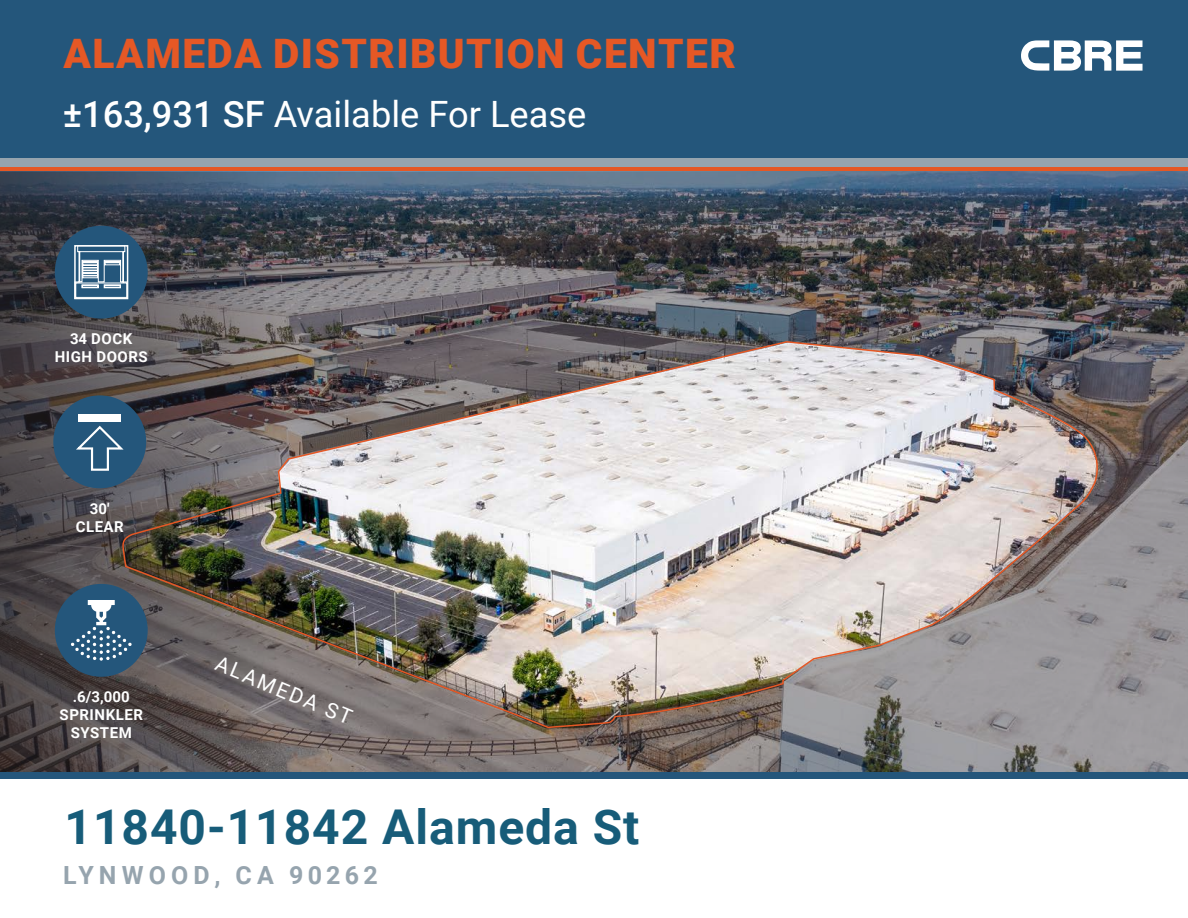
<style>
.page{position:relative;width:1188px;height:918px;background:#fff}
.page>*{position:absolute;margin:0;border:0;box-sizing:border-box;transform-origin:0 0}
.t1{font:700 48px "Roboto";letter-spacing:.02em;color:#175c79}
.t2{font:900 40.65px "Roboto";letter-spacing:.035em;color:#e55825}
.t3{font:36.3px "Roboto";color:#fff}
.t4{font:700 25.05px "Roboto";letter-spacing:.205em;color:#96a4ae}
.t5{font:21px "Roboto";color:#fff}
.t6{font:700 15px/18px "Roboto";letter-spacing:.035em;color:#fff;text-align:center}
.s1{font-weight:500}
</style>
<div class="page">
<img style="left:0;top:171px;width:1188px;height:601px">
<svg style="left:0;top:566px;width:784px;height:206px;background:#615857"></svg>
<img style="left:121px;top:340px;width:982px;height:389px">
<div style="left:0;top:772px;width:1188px;height:6px;background:#24567b"></div>
<div style="left:0;top:0;width:1188px;height:171px;background:#24567b"></div>
<hr style="left:0;top:167px;width:1188px;height:4px;background:#e55825">
<div style="left:0;top:158px;width:1188px;height:9px;background:#96a4ae"></div>
<svg style="left:1021px;top:40px;width:122px;height:31px"></svg>
<div style="left:53px;top:395px;width:93px;height:93px;background:#24567b;border-radius:50%"></div>
<div style="left:79px;top:414px;width:42px;height:8px;background:#fff"></div>
<svg style="left:76px;top:425px;width:48px;height:46px"></svg>
<div style="left:55px;top:226px;width:93px;height:93px;background:#24567b;border-radius:50%"></div>
<svg style="left:77px;top:248px;width:48px;height:41px"></svg>
<div style="left:74px;top:245px;width:54px;height:54px;border:2px solid #fff"></div>
<div style="left:55px;top:584px;width:93px;height:93px;background:#24567b;border-radius:50%"></div>
<svg style="left:71px;top:600px;width:61px;height:61px"></svg>
<p class="t2" style="left:63px;top:25px;width:674px">ALAMEDA DISTRIBUTION CENTER</p>
<p class="t3" style="left:63px;top:89px;width:525px"><span class="s1">±163,931 SF</span> Available For Lease</p>
<p class="t6" style="left:55px;top:329px;width:95px">34 DOCK<br>HIGH DOORS</p>
<p class="t6" style="left:76px;top:499px;width:50px">30'<br>CLEAR</p>
<p class="t6" style="left:60px;top:687px;width:85px">.6/3,000<br>SPRINKLER</p>
<p class="t6" style="left:71px;top:723px;width:63px">SYSTEM</p>
<p class="t5" style="left:223px;top:648px;width:147px;rotate:23deg">ALAMEDA ST</p>
<p class="t1" style="left:65px;top:794px;width:576px">11840-11842 Alameda St</p>
<p class="t4" style="left:63px;top:858px;width:316px">LYNWOOD, CA 90262</p>
</div>
